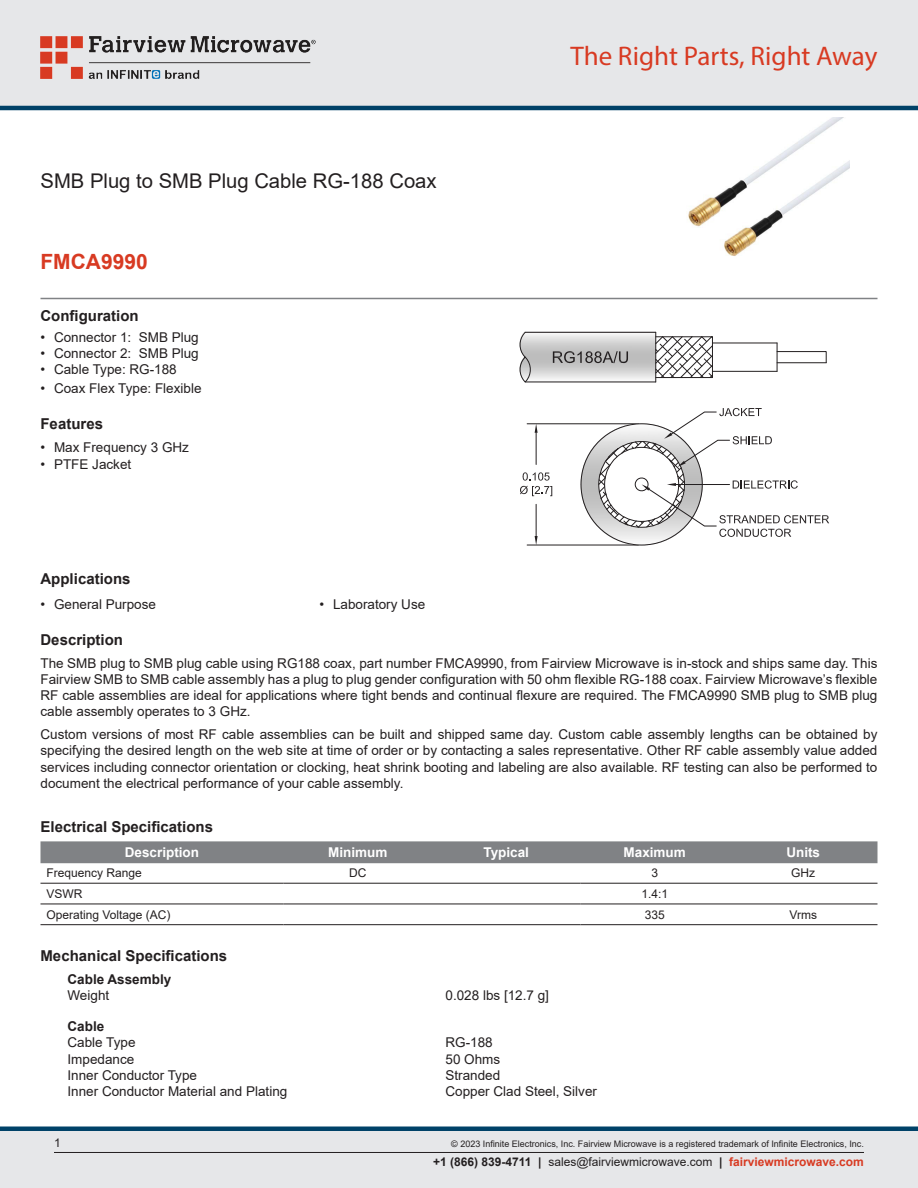
<style>
.page{position:relative;width:918px;height:1188px;background:#fff}
.page>*{position:absolute;margin:0;border:0;box-sizing:border-box;transform-origin:0 0}
.t1{font:27px "Myriad Pro";color:#d83a22}
.Branded_Part_No{font:700 21px "Arial";color:#d83a22}
.Web_Description_Para{font:20.25px "Arial";color:#231f20}
.Head1{font:700 15px "Arial";color:#231f20}
.MarketingDescription{font:13.5px/16.2px "Arial";color:#231f20;text-align:justify}
.Specs_Para{font:13.5px "Arial";color:#231f20}
.Table_Header{font:700 13.5px "Arial";color:#fff}
.Head2_after_Head1{font:700 13.5px "Arial";color:#231f20}
.Head3{font:700 13.5px "Arial";color:#231f20}
.Table-Body{font:12px "Arial";color:#231f20}
.Copyright_disclaimer{font:9px "Arial";color:#231f20}
.s1{font-weight:700}
.s2{font-weight:700;color:#d83a22}
</style>
<div class="page">
<div style="left:0;top:1131px;width:918px;height:57px;background:#e6e7e9"></div>
<div style="left:0;top:1126px;width:918px;height:5px;background:#004268"></div>
<div style="left:0;top:0;width:918px;height:108px;background:#e6e7e9"></div>
<hr style="left:0;top:106px;width:918px;height:4px;background:#004268">
<img style="left:40px;top:36px;width:276px;height:42px">
<hr style="left:54px;top:1152px;width:810px;height:1px;background:#231f20">
<hr style="left:40px;top:298px;width:838px;height:1px;background:#808285">
<img style="left:688px;top:117px;width:161px;height:139px">
<img style="left:520px;top:333px;width:183px;height:213px">
<hr style="left:525px;top:382px;width:131px;height:1px;background:#231f20">
<hr style="left:525px;top:332px;width:131px;height:1px;background:#231f20">
<hr style="left:712px;top:371px;width:65px;height:1px;background:#231f20">
<hr style="left:712px;top:343px;width:65px;height:1px;background:#231f20">
<svg style="left:655px;top:336px;width:58px;height:42px"></svg>
<hr style="left:712px;top:337px;width:1px;height:41px;background:#231f20">
<hr style="left:656px;top:332px;width:1px;height:50px;background:#231f20">
<hr style="left:656px;top:377px;width:56px;height:1px;background:#231f20">
<hr style="left:656px;top:337px;width:56px;height:1px;background:#231f20">
<svg style="left:777px;top:343px;width:50px;height:28px"></svg>
<svg style="left:581px;top:408px;width:248px;height:137px"></svg>
<svg style="left:519px;top:332px;width:13px;height:50px"></svg>
<svg style="left:553px;top:351px;width:75px;height:13px"></svg>
<div style="left:40px;top:841px;width:838px;height:22px;background:#808285"></div>
<hr style="left:40px;top:883px;width:244px;height:1px;background:#231f20">
<hr style="left:284px;top:883px;width:148px;height:1px;background:#231f20">
<hr style="left:432px;top:883px;width:148px;height:1px;background:#231f20">
<hr style="left:580px;top:883px;width:149px;height:1px;background:#231f20">
<hr style="left:729px;top:883px;width:149px;height:1px;background:#231f20">
<hr style="left:40px;top:904px;width:244px;height:1px;background:#231f20">
<hr style="left:284px;top:904px;width:148px;height:1px;background:#231f20">
<hr style="left:432px;top:904px;width:148px;height:1px;background:#231f20">
<hr style="left:580px;top:904px;width:149px;height:1px;background:#231f20">
<hr style="left:729px;top:904px;width:149px;height:1px;background:#231f20">
<hr style="left:40px;top:924px;width:244px;height:1px;background:#231f20">
<hr style="left:284px;top:924px;width:148px;height:1px;background:#231f20">
<hr style="left:432px;top:924px;width:148px;height:1px;background:#231f20">
<hr style="left:580px;top:924px;width:149px;height:1px;background:#231f20">
<hr style="left:729px;top:924px;width:149px;height:1px;background:#231f20">
<h1 class="Web_Description_Para" style="left:40px;top:167px;width:398px">SMB Plug to SMB Plug Cable RG-188 Coax</h1>
<p class="Branded_Part_No" style="left:40px;top:247px;width:109px">FMCA9990</p>
<p class="Head1" style="left:40px;top:306px;width:100px">Configuration</p>
<p class="MarketingDescription" style="left:40px;top:329px;width:160px">• Connector 1: SMB Plug</p>
<p class="MarketingDescription" style="left:40px;top:345px;width:160px">• Connector 2: SMB Plug</p>
<p class="MarketingDescription" style="left:40px;top:361px;width:138px">• Cable Type: RG-188</p>
<p class="MarketingDescription" style="left:40px;top:381px;width:163px">• Coax Flex Type: Flexible</p>
<p class="Head1" style="left:40px;top:414px;width:64px">Features</p>
<p class="MarketingDescription" style="left:40px;top:440px;width:150px">• Max Frequency 3 GHz</p>
<p class="MarketingDescription" style="left:40px;top:456px;width:92px">• PTFE Jacket</p>
<h1 class="t1" style="left:571px;top:39px;width:308px">The Right Parts, Right Away</h1>
<p class="Head1" style="left:40px;top:568px;width:92px">Applications</p>
<p class="MarketingDescription" style="left:40px;top:596px;width:117px">• General Purpose</p>
<p class="MarketingDescription" style="left:320px;top:596px;width:107px">• Laboratory Use</p>
<p class="Head1" style="left:40px;top:629px;width:84px">Description</p>
<p class="MarketingDescription" style="left:40px;top:655px;width:838px">The SMB plug to SMB plug cable using RG188 coax, part number FMCA9990, from Fairview Microwave is in-stock and ships same day. This Fairview SMB to SMB cable assembly has a plug to plug gender configuration with 50 ohm flexible RG-188 coax. Fairview Microwave’s flexible RF cable assemblies are ideal for applications where tight bends and continual flexure are required. The FMCA9990 SMB plug to SMB plug cable assembly operates to 3 GHz.</p>
<p class="MarketingDescription" style="left:40px;top:726px;width:838px">Custom versions of most RF cable assemblies can be built and shipped same day. Custom cable assembly lengths can be obtained by specifying the desired length on the web site at time of order or by contacting a sales representative. Other RF cable assembly value added services including connector orientation or clocking, heat shrink booting and labeling are also available. RF testing can also be performed to document the electrical performance of your cable assembly.</p>
<p class="Head1" style="left:40px;top:816px;width:174px">Electrical Specifications</p>
<p class="Table_Header" style="left:125px;top:843px;width:76px">Description</p>
<p class="Table_Header" style="left:328px;top:843px;width:61px">Minimum</p>
<p class="Table_Header" style="left:483px;top:843px;width:47px">Typical</p>
<p class="Table_Header" style="left:624px;top:843px;width:64px">Maximum</p>
<p class="Table_Header" style="left:786px;top:843px;width:35px">Units</p>
<p class="Table-Body" style="left:46px;top:865px;width:97px">Frequency Range</p>
<p class="Table-Body" style="left:349px;top:865px;width:19px">DC</p>
<p class="Table-Body" style="left:651px;top:865px;width:8px">3</p>
<p class="Table-Body" style="left:791px;top:865px;width:25px">GHz</p>
<p class="Table-Body" style="left:46px;top:885px;width:37px">VSWR</p>
<p class="Table-Body" style="left:641px;top:885px;width:28px">1.4:1</p>
<p class="Table-Body" style="left:46px;top:906px;width:126px">Operating Voltage (AC)</p>
<p class="Table-Body" style="left:645px;top:906px;width:22px">335</p>
<p class="Table-Body" style="left:789px;top:906px;width:29px">Vrms</p>
<p class="Head1" style="left:40px;top:945px;width:188px">Mechanical Specifications</p>
<p class="Head2_after_Head1" style="left:68px;top:969px;width:105px">Cable Assembly</p>
<p class="Specs_Para" style="left:68px;top:986px;width:43px">Weight</p>
<p class="Specs_Para" style="left:446px;top:986px;width:105px">0.028 lbs [12.7 g]</p>
<p class="Head3" style="left:68px;top:1017px;width:38px">Cable</p>
<p class="Specs_Para" style="left:68px;top:1033px;width:70px">Cable Type</p>
<p class="Specs_Para" style="left:446px;top:1033px;width:49px">RG-188</p>
<p class="Specs_Para" style="left:68px;top:1049px;width:68px">Impedance</p>
<p class="Specs_Para" style="left:446px;top:1049px;width:56px">50 Ohms</p>
<p class="Specs_Para" style="left:68px;top:1066px;width:131px">Inner Conductor Type</p>
<p class="Specs_Para" style="left:446px;top:1066px;width:56px">Stranded</p>
<p class="Specs_Para" style="left:68px;top:1082px;width:221px">Inner Conductor Material and Plating</p>
<p class="Specs_Para" style="left:446px;top:1082px;width:153px">Copper Clad Steel, Silver</p>
<p class="Table-Body" style="left:54px;top:1135px;width:8px">1</p>
<p class="Copyright_disclaimer" style="left:451px;top:1138px;width:414px">© 2023 Infinite Electronics, Inc. Fairview Microwave is a registered trademark of Infinite Electronics, Inc.</p>
<p class="Table-Body" style="left:433px;top:1153px;width:432px"><span class="s1">+1 (866) 839-4711 |</span> sales@fairviewmicrowave.com <span class="s1">|</span> <span class="s2">fairviewmicrowave.com</span></p>
</div>
